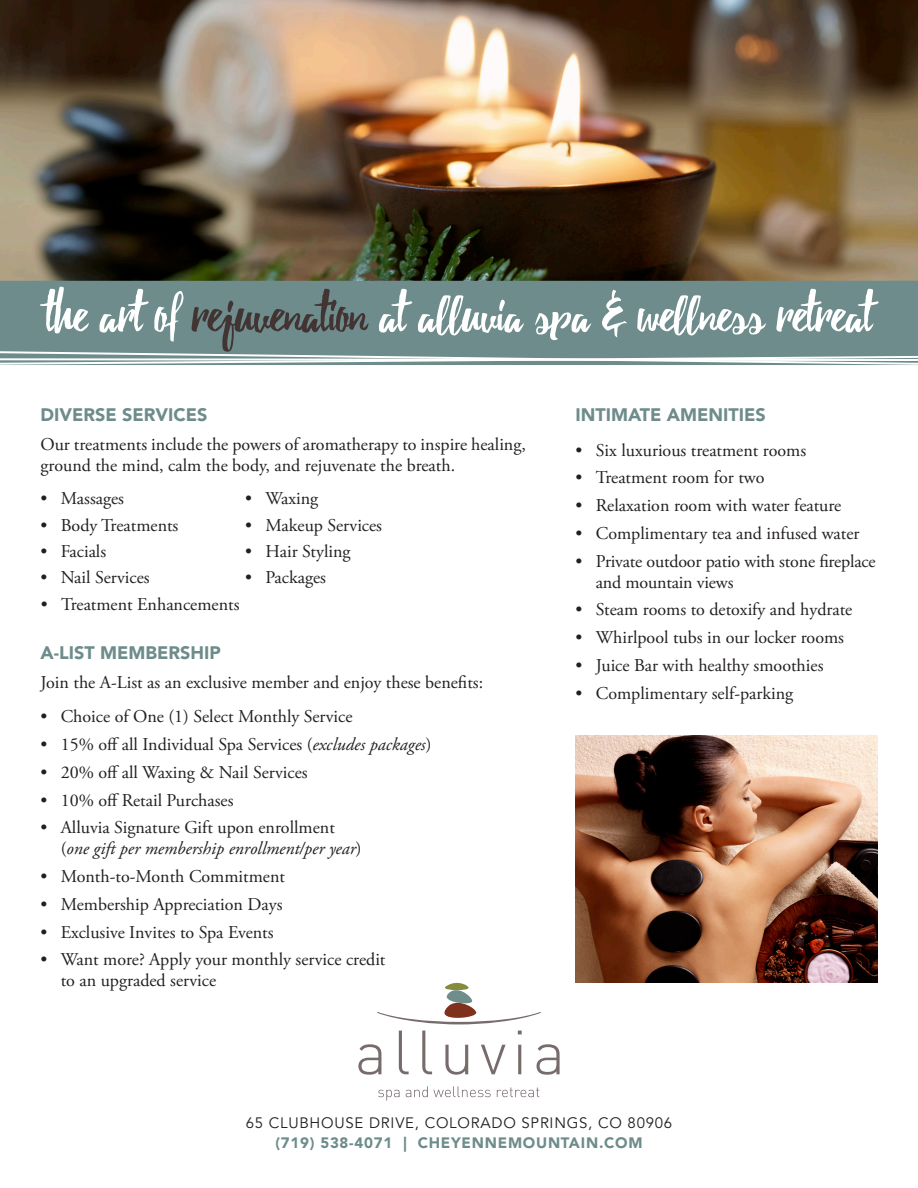
<style>
.page{position:relative;width:918px;height:1188px;background:#fff}
.page>*{position:absolute;margin:0;border:0;box-sizing:border-box;transform-origin:0 0}
.t1{font:54px "Debby";color:#fff}
.text{font:18px/21px "Adobe Garamond Pro";color:#231f20}
.t2{font:italic 18px/21px "Adobe Garamond Pro";color:#231f20}
.section_header{font:900 18px "Avenir LT Std";color:#6d8c8b}
.Footer_emphasis{font:15px "Avenir LT Std";letter-spacing:.05em;color:#231f20}
.Footer_emphasis-2{font:900 15px "Avenir LT Std";letter-spacing:.05em;color:#6d8c8b}
.s1{color:#433434}
.s2{font-style:italic}
.s3{font-style:normal}
</style>
<div class="page">
<img style="left:0;top:0;width:918px;height:281px">
<div style="left:1px;top:282px;width:916px;height:82px;background:#6d8c8b"></div>
<div style="left:0;top:281px;width:918px;height:84px;border:2px solid #6d8c8b"></div>
<svg style="left:0;top:350px;width:918px;height:15px"></svg>
<svg style="left:377px;top:982px;width:164px;height:42px"></svg>
<svg style="left:358px;top:1044px;width:23px;height:31px"></svg>
<svg style="left:399px;top:1031px;width:10px;height:43px"></svg>
<svg style="left:422px;top:1031px;width:10px;height:43px"></svg>
<svg style="left:445px;top:1045px;width:23px;height:30px"></svg>
<svg style="left:481px;top:1045px;width:25px;height:29px"></svg>
<hr style="left:518px;top:1045px;width:3px;height:29px;background:#776b6b">
<svg style="left:518px;top:1031px;width:4px;height:3px"></svg>
<svg style="left:537px;top:1044px;width:23px;height:31px"></svg>
<svg style="left:378px;top:1090px;width:22px;height:11px"></svg>
<svg style="left:406px;top:1086px;width:85px;height:11px"></svg>
<svg style="left:497px;top:1088px;width:42px;height:9px"></svg>
<img style="left:576px;top:736px;width:302px;height:246px">
<p class="t1" style="left:46px;top:282px;width:828px">the art of <span class="s1">rejuvenation</span> at alluvia spa &amp; wellness retreat</p>
<p class="section_header" style="left:40px;top:404px;width:169px">DIVERSE SERVICES</p>
<p class="text" style="left:40px;top:434px;width:487px;line-height:21.6px">Our treatments include the powers of aromatherapy to inspire healing, ground the mind, calm the body, and rejuvenate the breath.</p>
<p class="text" style="left:40px;top:489px;width:85px">• Massages</p>
<p class="text" style="left:40px;top:515px;width:139px">• Body Treatments</p>
<p class="text" style="left:40px;top:541px;width:67px">• Facials</p>
<p class="text" style="left:40px;top:568px;width:111px">• Nail Services</p>
<p class="text" style="left:245px;top:489px;width:75px">• Waxing</p>
<p class="text" style="left:245px;top:515px;width:138px">• Makeup Services</p>
<p class="text" style="left:245px;top:541px;width:107px">• Hair Styling</p>
<p class="text" style="left:245px;top:568px;width:82px">• Packages</p>
<p class="text" style="left:41px;top:595px;width:200px">• Treatment Enhancements</p>
<p class="section_header" style="left:40px;top:642px;width:182px">A-LIST MEMBERSHIP</p>
<p class="text" style="left:40px;top:672px;width:444px">Join the A-List as an exclusive member and enjoy these benefits:</p>
<p class="text" style="left:40px;top:707px;width:314px">• Choice of One (1) Select Monthly Service</p>
<p class="text" style="left:40px;top:734px;width:392px">• 15% off all Individual Spa Services (<span class="s2">excludes packages</span>)</p>
<p class="text" style="left:40px;top:762px;width:269px">• 20% off all Waxing &amp; Nail Services</p>
<p class="text" style="left:40px;top:790px;width:195px">• 10% off Retail Purchases</p>
<p class="t2" style="left:61px;top:818px;width:302px;text-indent:-20px"><span class="s3">• Alluvia Signature Gift upon enrollment (</span>one gift per membership enrollment/per year<span class="s3">)</span></p>
<p class="text" style="left:40px;top:866px;width:246px">• Month-to-Month Commitment</p>
<p class="text" style="left:40px;top:894px;width:243px">• Membership Appreciation Days</p>
<p class="text" style="left:40px;top:922px;width:235px">• Exclusive Invites to Spa Events</p>
<p class="text" style="left:61px;top:950px;width:326px;text-indent:-20px">• Want more? Apply your monthly service credit to an upgraded service</p>
<p class="section_header" style="left:576px;top:404px;width:192px">INTIMATE AMENITIES</p>
<p class="text" style="left:576px;top:440px;width:232px">• Six luxurious treatment rooms</p>
<p class="text" style="left:576px;top:468px;width:190px">• Treatment room for two</p>
<p class="text" style="left:576px;top:496px;width:267px">• Relaxation room with water feature</p>
<p class="text" style="left:576px;top:523px;width:285px">• Complimentary tea and infused water</p>
<p class="text" style="left:596px;top:551px;width:281px;text-indent:-20px">• Private outdoor patio with stone fireplace and mountain views</p>
<p class="text" style="left:576px;top:600px;width:278px">• Steam rooms to detoxify and hydrate</p>
<p class="text" style="left:576px;top:628px;width:270px">• Whirlpool tubs in our locker rooms</p>
<p class="text" style="left:576px;top:655px;width:249px">• Juice Bar with healthy smoothies</p>
<p class="text" style="left:576px;top:683px;width:219px">• Complimentary self-parking</p>
<p class="Footer_emphasis" style="left:246px;top:1114px;width:428px">65 CLUBHOUSE DRIVE, COLORADO SPRINGS, CO 80906</p>
<p class="Footer_emphasis-2" style="left:275px;top:1133px;width:369px">(719) 538-4071 | CHEYENNEMOUNTAIN.COM</p>
</div>
